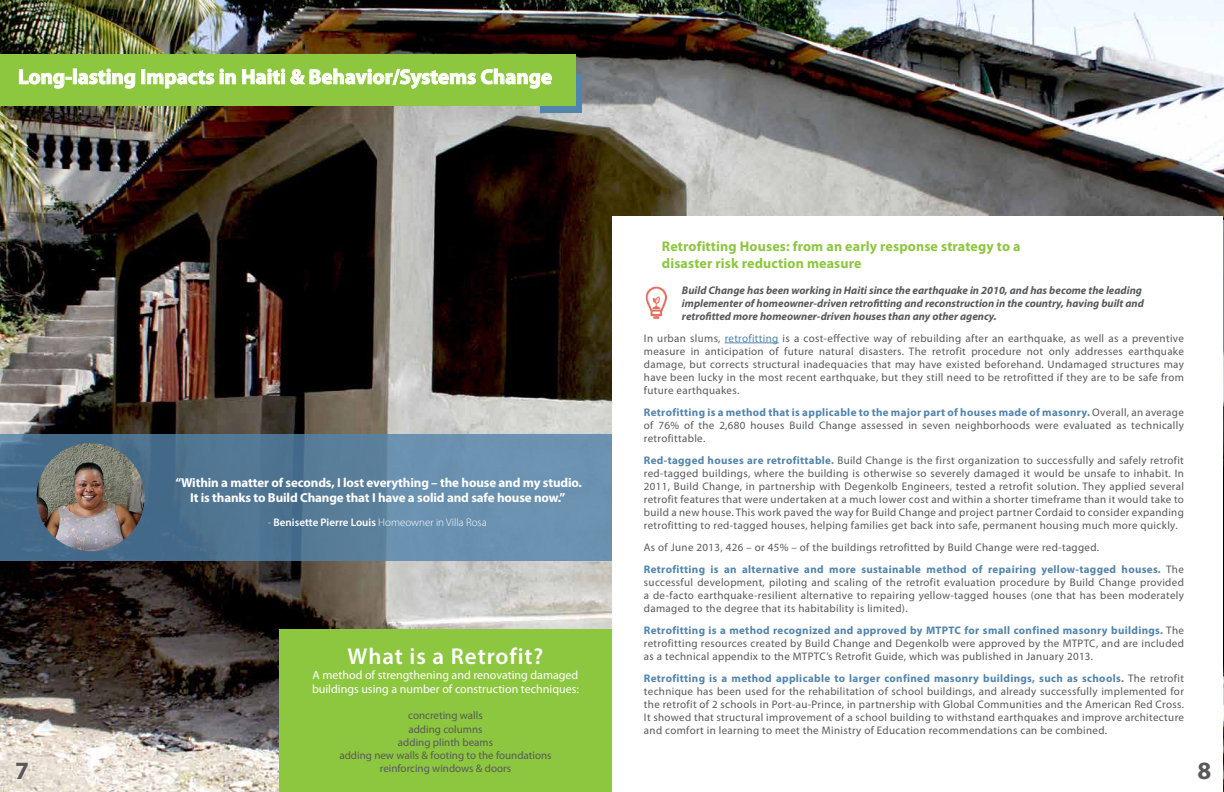
<style>
.page{position:relative;width:1224px;height:792px;background:#fff}
.page>*{position:absolute;margin:0;border:0;box-sizing:border-box;transform-origin:0 0}
.t1{font:700 25px "Myriad Pro";color:#58595b}
.t2{font:600 23px "Myriad Pro";letter-spacing:.04em;color:#fff}
.t3{font:700 21px "Myriad Pro";color:#fff}
.t4{font:700 14px/16.8px "Myriad Pro";letter-spacing:.01em;color:#8dc63f}
.t5{font:700 13px/15.6px "Myriad Pro";letter-spacing:-.01em;color:#fff;text-align:center}
.t6{font:12px/14.4px "Myriad Pro";color:#fff}
.t7{font:11px/13px "Myriad Pro";letter-spacing:.03em;color:#58595b;text-align:justify}
.t8{font:italic 700 11px/13px "Myriad Pro";color:#58595b}
.t9{font:700 11px/22px "Myriad Pro";letter-spacing:.03em;color:#5384ab}
.t10{font:11px/13.2px "Myriad Pro";color:#58595b;text-align:center}
.t11{font:300 11px "Myriad Pro";color:#fff}
.s1{font-weight:600}
.s2{color:#5384ab}
.s3{font-weight:700;color:#5384ab}
.s4{font-weight:400;color:#58595b}
</style>
<div class="page">
<img style="left:0;top:0;width:1224px;height:792px">
<div style="left:540px;top:74px;width:42px;height:39px;background:#5384ab"></div>
<div style="left:0;top:54px;width:576px;height:52px;background:#8dc63f"></div>
<svg style="left:19px;top:69px;width:52px;height:20px"></svg>
<div style="left:73px;top:69px;width:3px;height:15px;border:1px solid #fff"></div>
<svg style="left:78px;top:69px;width:57px;height:20px"></svg>
<svg style="left:147px;top:70px;width:67px;height:18px"></svg>
<svg style="left:220px;top:69px;width:16px;height:15px"></svg>
<svg style="left:242px;top:68px;width:310px;height:21px"></svg>
<div style="left:279px;top:629px;width:333px;height:163px;background:#8dc63f"></div>
<div style="left:612px;top:216px;width:611px;height:576px;background:#fff"></div>
<hr style="left:725px;top:342px;width:54px;height:1px;background:#5384ab">
<img style="left:645px;top:286px;width:22px;height:33px">
<svg style="left:0;top:434px;width:612px;height:127px"></svg>
<img style="left:37px;top:443px;width:108px;height:108px;border-radius:54px">
<h3 class="t3" style="left:18px;top:65px;width:536px">Long-lasting Impacts in Haiti &amp; Behavior/Systems Change</h3>
<p class="t5" style="left:175px;top:475px;width:408px">“Within a matter of seconds, I lost everything – the house and my studio.<br>It is thanks to Build Change that I have a solid and safe house now.”</p>
<p class="t11" style="left:268px;top:517px;width:220px">- <span class="s1">Benisette Pierre Louis</span> Homeowner in Villa Rosa</p>
<h2 class="t2" style="left:348px;top:642px;width:197px">What is a Retrofit?</h2>
<p class="t6" style="left:312px;top:668px;width:268px">A method of strengthening and renovating damaged buildings using a number of construction techniques:</p>
<p class="t10" style="left:339px;top:709px;width:214px">concreting walls<br>adding columns<br>adding plinth beams<br>adding new walls &amp; footing to the foundations</p>
<h1 class="t1" style="left:15px;top:757px;width:15px">7</h1>
<p class="t10" style="left:380px;top:762px;width:133px">reinforcing windows &amp; doors</p>
<p class="t4" style="left:662px;top:238px;width:360px">Retrofitting Houses: from an early response strategy to a disaster risk reduction measure</p>
<p class="t8" style="left:682px;top:284px;width:463px">Build Change has been working in Haiti since the earthquake in 2010, and has become the leading implementer of homeowner-driven retrofitting and reconstruction in the country, having built and retrofitted more homeowner-driven houses than any other agency.</p>
<p class="t7" style="left:644px;top:332px;width:542px">In urban slums, <span class="s2">retrofitting</span> is a cost-effective way of rebuilding after an earthquake, as well as a preventive measure in anticipation of future natural disasters. The retrofit procedure not only addresses earthquake damage, but corrects structural inadequacies that may have existed beforehand. Undamaged structures may have been lucky in the most recent earthquake, but they still need to be retrofitted if they are to be safe from future earthquakes.</p>
<p class="t7" style="left:644px;top:406px;width:542px"><span class="s3">Retrofitting is a method that is applicable to the major part of houses made of masonry.</span> Overall, an average of 76% of the 2,680 houses Build Change assessed in seven neighborhoods were evaluated as technically retrofittable.</p>
<p class="t7" style="left:644px;top:454px;width:542px"><span class="s3">Red-tagged houses are retrofittable.</span> Build Change is the first organization to successfully and safely retrofit red-tagged buildings, where the building is otherwise so severely damaged it would be unsafe to inhabit. In 2011, Build Change, in partnership with Degenkolb Engineers, tested a retrofit solution. They applied several retrofit features that were undertaken at a much lower cost and within a shorter timeframe than it would take to build a new house. This work paved the way for Build Change and project partner Cordaid to consider expanding retrofitting to red-tagged houses, helping families get back into safe, permanent housing much more quickly.</p>
<p class="t9" style="left:644px;top:536px;width:542px"><span class="s4">As of June 2013, 426 – or 45% – of the buildings retrofitted by Build Change were red-tagged.<br></span>Retrofitting is an alternative and more sustainable method of repairing yellow-tagged houses. <span class="s4">The</span></p>
<p class="t7" style="left:644px;top:576px;width:542px">successful development, piloting and scaling of the retrofit evaluation procedure by Build Change provided a de-facto earthquake-resilient alternative to repairing yellow-tagged houses (one that has been moderately damaged to the degree that its habitability is limited).</p>
<p class="t7" style="left:644px;top:624px;width:542px"><span class="s3">Retrofitting is a method recognized and approved by MTPTC for small confined masonry buildings.</span> The retrofitting resources created by Build Change and Degenkolb were approved by the MTPTC, and are included as a technical appendix to the MTPTC’s Retrofit Guide, which was published in January 2013.</p>
<p class="t7" style="left:644px;top:672px;width:542px"><span class="s3">Retrofitting is a method applicable to larger confined masonry buildings, such as schools.</span> The retrofit technique has been used for the rehabilitation of school buildings, and already successfully implemented for the retrofit of 2 schools in Port-au-Prince, in partnership with Global Communities and the American Red Cross.<br>It showed that structural improvement of a school building to withstand earthquakes and improve architecture and comfort in learning to meet the Ministry of Education recommendations can be combined.</p>
<h1 class="t1" style="left:1198px;top:757px;width:15px">8</h1>
</div>
